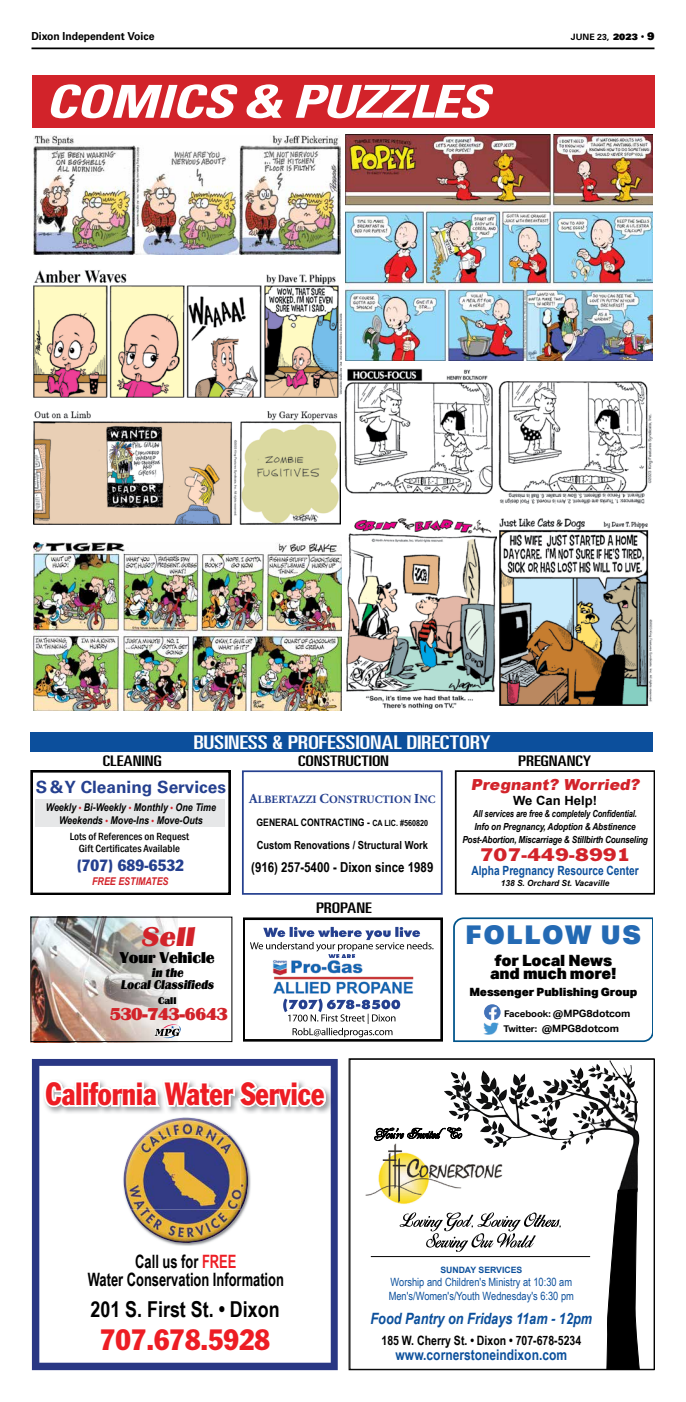
<style>
.page{position:relative;width:686px;height:1402px;background:#fff}
.page>*{position:absolute;margin:0;border:0;box-sizing:border-box;transform-origin:0 0}
.t1{font:italic 700 condensed 45.5px "Univers LT Std";letter-spacing:-.02em;color:#fff;scale:1.25 1}
.t2{font:condensed 31.59px "Franklin Gothic Std";color:#ed1d24;scale:.91 1}
.t3{font:condensed 28.96px "Franklin Gothic Std";color:#ed1d24}
.t4{font:italic 26.07px "Bastion";color:#d2232a;scale:1.08 1}
.t5{font:900 25.81px "Aktiv Grotesk";letter-spacing:.06em;color:#246ab4;scale:1.04 1}
.t6{font:700 21.96px "Arial Narrow";color:#000}
.t7{font:ultra-condensed 18.9px "Univers LT Std";letter-spacing:-.01em;color:#fff;scale:1.43 1}
.t8{font:700 18.46px/18.5px "Arial Narrow";color:#000;text-align:center;scale:.86 1}
.t9{font:16.97px "Franklin Gothic Std";color:#d2232a;scale:1.13 1}
.t10{font:700 16.89px "Univers LT Std";color:#25408f}
.t11{font:16.62px "Bastion";letter-spacing:-.05em;color:#d2232a}
.t12{font:condensed 16.01px "Franklin Gothic Std";color:#25408f}
.t13{font:italic 700 15.58px "Arial Narrow";color:#0c509c}
.t14{font:900 15.49px/13.3px "Aktiv Grotesk";letter-spacing:-.01em;color:#000;scale:1.04 1}
.t15{font:italic 900 15.22px "Arial";color:#d2232a}
.t16{font:15.22px "Bastion";color:#000}
.t17{font:700 14.79px "Arial Narrow";color:#0c509c}
.t18{font:ultra-condensed 14.61px "Univers LT Std";letter-spacing:-.01em;color:#000;scale:1.43 1}
.t19{font:700 13.74px "Arial Narrow";color:#000}
.t20{font:700 12.86px "Arial Narrow";color:#000}
.t21{font:700 12.69px "Arial";color:#0c509c;scale:.8 1}
.t22{font:700 12.69px "Arial";color:#000}
.t23{font:italic 12.34px/12.3px "Bastion";color:#000;text-align:center;scale:.9 1}
.t24{font:11.38px/13.7px "Arial Narrow";color:#0c509c}
.t25{font:900 11.38px "Aktiv Grotesk";letter-spacing:-.01em;color:#000;scale:1.04 1}
.t26{font:700 11.11px "Arial Narrow";color:#000}
.t27{font:700 11.11px "Adobe Garamond Pro";letter-spacing:.015em;color:#25408f}
.t28{font:700 11.03px "Univers LT Std";letter-spacing:-.005em;color:#000;scale:.94 1}
.t29{font:italic 700 10.67px/12.9px "Arial Narrow";color:#000;text-align:center}
.t30{font:500 condensed 10.67px/11.5px "Franklin Gothic";color:#000;text-align:center}
.t31{font:italic 700 10.67px "Arial Narrow";color:#d2232a}
.t32{font:700 10.33px "Arial Narrow";color:#000}
.t33{font:700 10.06px/14.4px "Aktiv Grotesk";letter-spacing:-.01em;color:#000;scale:1.04 1}
.t34{font:italic 700 9.71px/12.7px "Arial Narrow";letter-spacing:-.01em;color:#000;text-align:center;scale:.94 1}
.t35{font:9.36px "Bastion";color:#000}
.t36{font:700 8.75px "Arial";color:#0c509c}
.t37{font:700 8.75px "Univers LT Std";color:#000}
.t38{font:italic 700 8.49px "Arial Narrow";color:#000;scale:1.19 1}
.s1{font-family:"Univers LT Std X Black";font-weight:400}
.s2{font-family:"Times New Roman";font-weight:400;font-size:10.5px}
.s3{font-family:"Univers LT Std X Black";font-weight:400;font-size:10.5px}
.s4{font-size:8.92px;color:#d2232a}
.s5{font-size:13.74px}
.s6{font-size:8.58px}
.s7{font-size:9.28px}
.s8{color:#ed1d24}
</style>
<div class="page">
<hr style="left:32px;top:47px;width:622px;height:2px;background:#000">
<svg style="left:32px;top:1059px;width:306px;height:311px"></svg>
<img style="left:43px;top:1078px;width:290px;height:36px">
<svg style="left:44px;top:1080px;width:282px;height:27px"></svg>
<img style="left:122px;top:1116px;width:129px;height:130px">
<img style="left:143px;top:1117px;width:86px;height:18px">
<img style="left:131px;top:1155px;width:117px;height:88px">
<img style="left:124px;top:1135px;width:19px;height:36px">
<img style="left:33px;top:919px;width:144px;height:121px">
<svg style="left:154px;top:1024px;width:27px;height:14px"></svg>
<div style="left:31px;top:917px;width:201px;height:125px;border:1px solid #000"></div>
<div style="left:31px;top:732px;width:622px;height:19px;background:#0c4f9c"></div>
<svg style="left:242px;top:770px;width:200px;height:125px"></svg>
<div style="left:31px;top:770px;width:200px;height:125px;border:3px solid #000"></div>
<div style="left:36px;top:800px;width:189px;height:27px;background:#e6e7e8"></div>
<svg style="left:455px;top:770px;width:199px;height:124px"></svg>
<svg style="left:243px;top:917px;width:200px;height:124px"></svg>
<img style="left:270px;top:959px;width:144px;height:36px">
<svg style="left:453px;top:917px;width:200px;height:125px"></svg>
<img style="left:483px;top:1022px;width:16px;height:13px">
<img style="left:484px;top:1004px;width:17px;height:16px">
<svg style="left:370px;top:1067px;width:270px;height:191px"></svg>
<img style="left:365px;top:1144px;width:140px;height:62px">
<svg style="left:374px;top:1127px;width:88px;height:13px"></svg>
<img style="left:587px;top:1060px;width:47px;height:44px">
<svg style="left:606px;top:1188px;width:34px;height:180px"></svg>
<hr style="left:371px;top:1256px;width:219px;height:1px;background:#000">
<svg style="left:400px;top:1212px;width:161px;height:40px"></svg>
<div style="left:349px;top:1058px;width:305px;height:312px;border:1px solid #000"></div>
<img style="left:344px;top:368px;width:149px;height:127px">
<div style="left:32px;top:76px;width:622px;height:52px;background:#d2232a"></div>
<img style="left:34px;top:270px;width:307px;height:128px">
<img style="left:33px;top:136px;width:308px;height:118px">
<img style="left:33px;top:412px;width:308px;height:113px">
<img style="left:499px;top:518px;width:154px;height:187px">
<img style="left:346px;top:519px;width:150px;height:190px">
<img style="left:346px;top:134px;width:307px;height:227px">
<img style="left:499px;top:382px;width:154px;height:121px">
<img style="left:33px;top:542px;width:309px;height:169px">
<p class="t28" style="left:31px;top:30px;width:132px">Dixon Independent Voice</p>
<p class="t37" style="left:571px;top:32px;width:85px">JUNE 23, <span class="s1">2023</span> <span class="s2">•</span> <span class="s3">9</span></p>
<h1 class="t1" style="left:45px;top:74px;width:357px">COMICS &amp; PUZZLES</h1>
<h3 class="t18" style="left:103px;top:753px;width:43px">CLEANING</h3>
<h3 class="t7" style="left:193px;top:731px;width:209px">BUSINESS &amp; PROFESSIONAL DIRECTORY</h3>
<h3 class="t18" style="left:298px;top:753px;width:65px">CONSTRUCTION</h3>
<h3 class="t18" style="left:518px;top:753px;width:53px">PREGNANCY</h3>
<h3 class="t10" style="left:36px;top:777px;width:192px">S &amp;Y Cleaning Services</h3>
<p class="t29" style="left:46px;top:801px;width:172px">Weekly <span class="s4">•</span> Bi-Weekly <span class="s4">•</span> Monthly <span class="s4">•</span> One Time<br>Weekends <span class="s4">•</span> Move-Ins <span class="s4">•</span> Move-Outs</p>
<p class="t30" style="left:70px;top:831px;width:121px">Lots of References on Request<br>Gift Certificates Available</p>
<h3 class="t12" style="left:76px;top:855px;width:109px">(707) 689-6532</h3>
<p class="t31" style="left:92px;top:873px;width:78px">FREE ESTIMATES</p>
<h3 class="t4" style="left:141px;top:921px;width:55px">Sell</h3>
<h3 class="t16" style="left:120px;top:949px;width:96px">Your Vehicle</h3>
<p class="t23" style="left:121px;top:966px;width:107px">in the<br>Local Classifieds</p>
<p class="t35" style="left:158px;top:995px;width:20px">Call</p>
<h3 class="t11" style="left:110px;top:1004px;width:120px">530-743-6643</h3>
<p class="t27" style="left:249px;top:793px;width:188px"><span class="s5">A</span>LBERTAZZI <span class="s5">C</span>ONSTRUCTION <span class="s5">I</span>NC</p>
<p class="t32" style="left:257px;top:814px;width:173px">GENERAL CONTRACTING - <span class="s6">CA LIC. #560820</span></p>
<p class="t26" style="left:257px;top:837px;width:173px">Custom Renovations / Structural Work</p>
<h3 class="t19" style="left:251px;top:857px;width:184px">(916) 257-5400 - Dixon since 1989</h3>
<h3 class="t18" style="left:316px;top:899px;width:40px">PROPANE</h3>
<h2 class="t2" style="left:46px;top:1074px;width:308px">California Water Service</h2>
<h3 class="t15" style="left:471px;top:774px;width:173px">Pregnant? Worried?</h3>
<h3 class="t22" style="left:513px;top:791px;width:85px">We Can Help!</h3>
<p class="t34" style="left:462px;top:807px;width:199px">All services are free &amp; completely Confidential.<br>Info on Pregnancy, Adoption &amp; Abstinence<br>Post-Abortion, Miscarriage &amp; Stillbirth Counseling</p>
<h3 class="t9" style="left:480px;top:844px;width:135px">707-449-8991</h3>
<h3 class="t21" style="left:471px;top:862px;width:211px">Alpha Pregnancy Resource Center</h3>
<p class="t38" style="left:501px;top:877px;width:93px">138 S. Orchard St. Vacaville</p>
<h3 class="t5" style="left:466px;top:917px;width:170px">FOLLOW US</h3>
<h3 class="t14" style="left:490px;top:953px;width:123px">for Local News and much more!</h3>
<p class="t25" style="left:469px;top:984px;width:163px">Messenger Publishing Group</p>
<p class="t33" style="left:503px;top:1006px;width:124px"><span class="s7">Facebook:</span> @MPG8dotcom<br><span class="s7">Twitter:</span> @MPG8dotcom</p>
<h3 class="t8" style="left:88px;top:1251px;width:230px">Call us for <span class="s8">FREE<br></span>Water Conservation Information</h3>
<h3 class="t6" style="left:90px;top:1293px;width:191px">201 S. First St. • Dixon</h3>
<h3 class="t3" style="left:100px;top:1322px;width:171px">707.678.5928</h3>
<p class="t36" style="left:440px;top:1263px;width:84px">SUNDAY SERVICES</p>
<p class="t24" style="left:389px;top:1275px;width:187px">Worship and Children's Ministry at 10:30 am<br>Men's/Women's/Youth Wednesday's 6:30 pm</p>
<h3 class="t13" style="left:371px;top:1306px;width:223px">Food Pantry on Fridays 11am - 12pm</h3>
<h3 class="t20" style="left:381px;top:1330px;width:201px">185 W. Cherry St. • Dixon • 707-678-5234</h3>
<h3 class="t17" style="left:396px;top:1343px;width:173px">www.cornerstoneindixon.com</h3>
</div>
